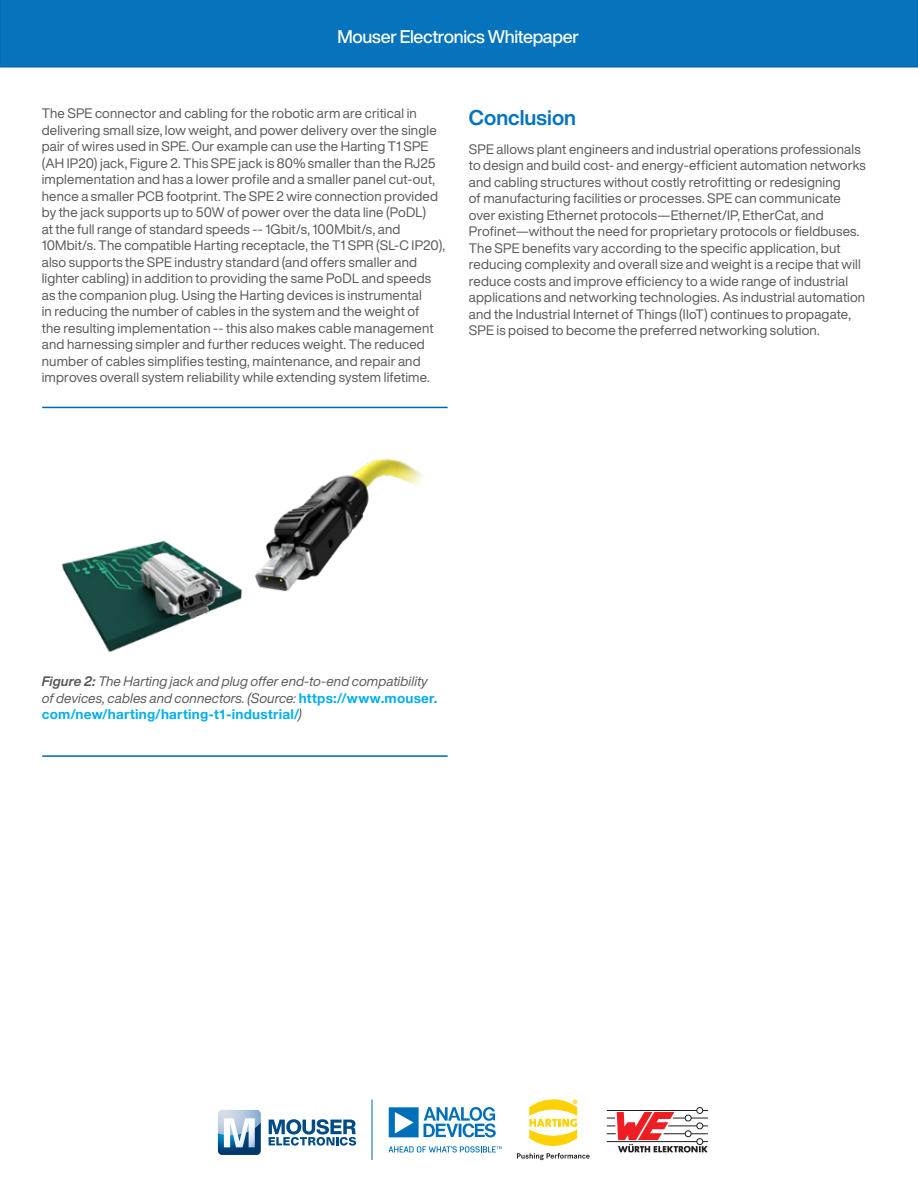
<style>
.page{position:relative;width:918px;height:1188px;background:#fff}
.page>*{position:absolute;margin:0;border:0;box-sizing:border-box;transform-origin:0 0}
.Body_copy{font:700 21px "Helvetica Now Display";color:#0574bc}
.t1{font:500 18px "Helvetica Now Display";letter-spacing:-.02em;color:#fff}
.Body_copy-2{font:13.5px/16.5px "Helvetica Now Display";letter-spacing:.015em;color:#57585a}
.Figure{font:italic 13.5px/16.5px "Helvetica Now Display";letter-spacing:.01em;color:#57585a}
.s1{font-weight:700}
.s2{font-family:"Helvetica Neue";font-weight:700;font-style:normal;color:#00aeef}
</style>
<div class="page">
<div style="left:0;top:0;width:918px;height:68px;background:#0574bc"></div>
<svg style="left:218px;top:1110px;width:43px;height:45px"></svg>
<svg style="left:269px;top:1119px;width:87px;height:27px"></svg>
<hr style="left:372px;top:1100px;width:1px;height:60px;background:#0166b3">
<svg style="left:388px;top:1146px;width:114px;height:6px"></svg>
<svg style="left:389px;top:1107px;width:107px;height:31px"></svg>
<svg style="left:529px;top:1099px;width:48px;height:47px"></svg>
<svg style="left:517px;top:1153px;width:73px;height:7px"></svg>
<svg style="left:607px;top:1107px;width:101px;height:45px"></svg>
<img style="left:62px;top:458px;width:362px;height:194px">
<hr style="left:42px;top:407px;width:406px;height:1px;background:#0166b3">
<hr style="left:42px;top:755px;width:406px;height:2px;background:#0166b3">
<h2 class="t1" style="left:338px;top:24px;width:243px">Mouser Electronics Whitepaper</h2>
<p class="Body_copy-2" style="left:42px;top:105px;width:405px">The SPE connector and cabling for the robotic arm are critical in delivering small size, low weight, and power delivery over the single pair of wires used in SPE. Our example can use the Harting T1 SPE (AH IP20) jack, Figure 2. This SPE jack is 80% smaller than the RJ25 implementation and has a lower profile and a smaller panel cut-out, hence a smaller PCB footprint. The SPE 2 wire connection provided by the jack supports up to 50W of power over the data line (PoDL)<br>at the full range of standard speeds -- 1Gbit/s, 100Mbit/s, and 10Mbit/s. The compatible Harting receptacle, the T1 SPR (SL-C IP20), also supports the SPE industry standard (and offers smaller and lighter cabling) in addition to providing the same PoDL and speeds as the companion plug. Using the Harting devices is instrumental<br>in reducing the number of cables in the system and the weight of<br>the resulting implementation -- this also makes cable management and harnessing simpler and further reduces weight. The reduced number of cables simplifies testing, maintenance, and repair and improves overall system reliability while extending system lifetime.</p>
<p class="Body_copy" style="left:469px;top:103px;width:109px">Conclusion</p>
<p class="Body_copy-2" style="left:469px;top:141px;width:398px">SPE allows plant engineers and industrial operations professionals to design and build cost- and energy-efficient automation networks and cabling structures without costly retrofitting or redesigning<br>of manufacturing facilities or processes. SPE can communicate over existing Ethernet protocols—Ethernet/IP, EtherCat, and Profinet—without the need for proprietary protocols or fieldbuses.<br>The SPE benefits vary according to the specific application, but reducing complexity and overall size and weight is a recipe that will reduce costs and improve efficiency to a wide range of industrial applications and networking technologies. As industrial automation and the Industrial Internet of Things (IIoT) continues to propagate, SPE is poised to become the preferred networking solution.</p>
<p class="Figure" style="left:42px;top:673px;width:397px"><span class="s1">Figure 2:</span> The Harting jack and plug offer end-to-end compatibility of devices, cables and connectors. (Source: <span class="s2">https://www.mouser. com/new/harting/harting-t1-industrial/</span>)</p>
</div>
